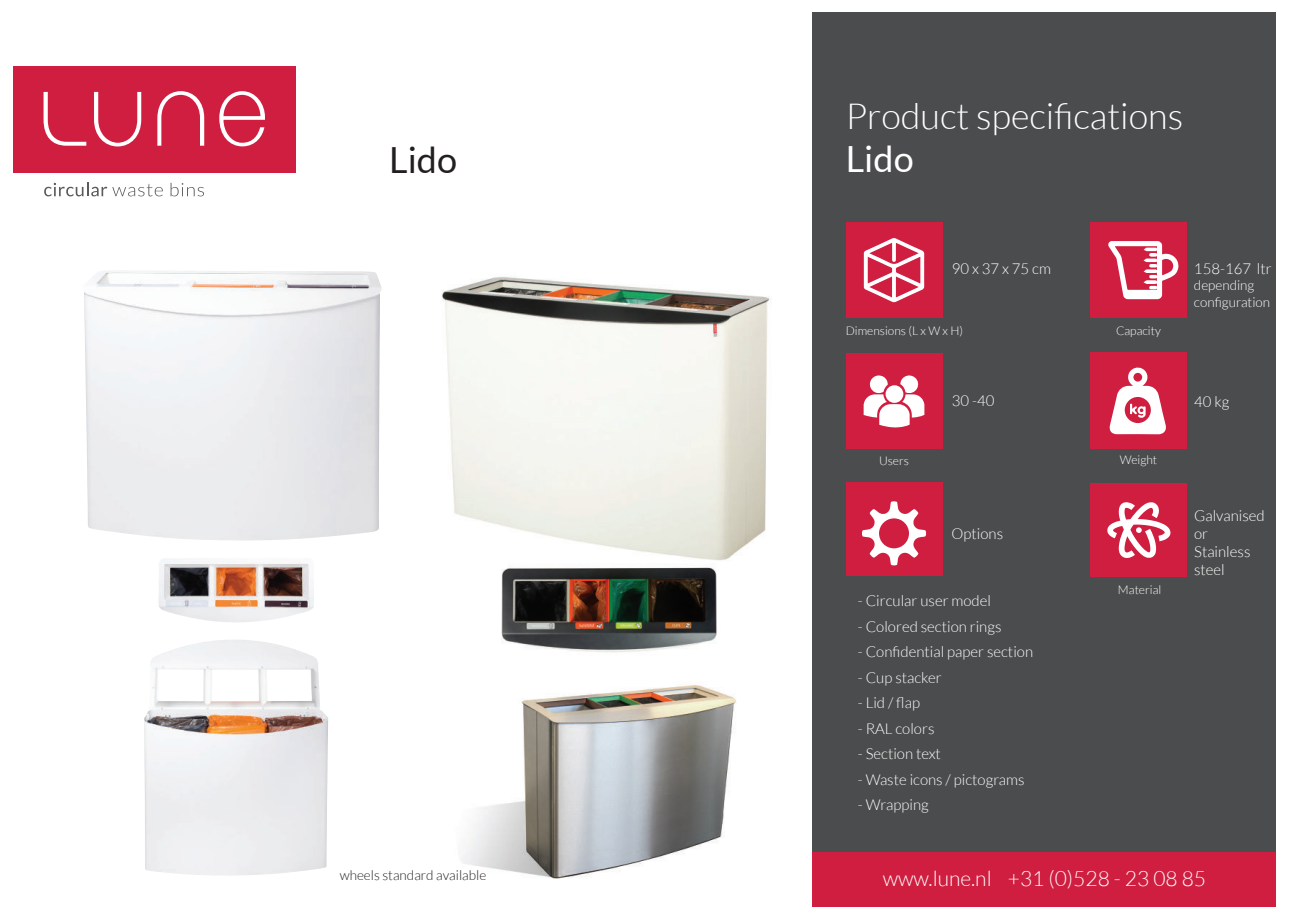
<style>
.page{position:relative;width:1289px;height:919px;background:#fff}
.page>*{position:absolute;margin:0;border:0;box-sizing:border-box;transform-origin:0 0}
.t1{font:300 36px "Lato";color:#fff}
.t2{font:36px "Lato";color:#231f20}
.t3{font:36px "Lato";color:#fff}
.t4{font:300 21px "Lato";color:#fff}
.t5{font:300 15px/18px "Lato";color:#fff}
.t6{font:300 13.5px "Lato";color:#231f20}
.t7{font:300 13.5px/16.2px "Lato";color:#fff}
.t8{font:300 12px "Lato";color:#fff}
</style>
<div class="page">
<div style="left:812px;top:852px;width:464px;height:54px;background:#d01e40"></div>
<div style="left:13px;top:66px;width:282px;height:106px;background:#d01e41"></div>
<svg style="left:44px;top:92px;width:42px;height:54px"></svg>
<svg style="left:94px;top:92px;width:47px;height:54px"></svg>
<svg style="left:157px;top:91px;width:47px;height:55px"></svg>
<svg style="left:219px;top:91px;width:46px;height:55px"></svg>
<svg style="left:44px;top:183px;width:119px;height:13px"></svg>
<svg style="left:170px;top:183px;width:34px;height:13px"></svg>
<div style="left:812px;top:13px;width:464px;height:839px;background:#4b4c4d"></div>
<div style="left:1090px;top:222px;width:96px;height:96px;background:#d01e40"></div>
<svg style="left:1108px;top:241px;width:71px;height:59px"></svg>
<div style="left:1089px;top:483px;width:97px;height:94px;background:#d01e40"></div>
<svg style="left:1107px;top:502px;width:63px;height:56px"></svg>
<div style="left:845px;top:482px;width:97px;height:94px;background:#d01e40"></div>
<svg style="left:862px;top:501px;width:64px;height:64px"></svg>
<div style="left:845px;top:222px;width:97px;height:96px;background:#d01e40"></div>
<svg style="left:863px;top:238px;width:61px;height:64px"></svg>
<div style="left:1090px;top:352px;width:96px;height:97px;background:#d01e40"></div>
<svg style="left:1109px;top:367px;width:57px;height:67px"></svg>
<div style="left:845px;top:354px;width:97px;height:95px;background:#d01e40"></div>
<svg style="left:863px;top:375px;width:61px;height:52px"></svg>
<img style="left:84px;top:271px;width:298px;height:269px">
<img style="left:144px;top:640px;width:184px;height:235px">
<img style="left:158px;top:559px;width:156px;height:63px">
<img style="left:442px;top:277px;width:329px;height:284px">
<img style="left:501px;top:567px;width:216px;height:86px">
<img style="left:461px;top:685px;width:275px;height:194px">
<h1 class="t2" style="left:389px;top:139px;width:69px">Lido</h1>
<p class="t6" style="left:340px;top:868px;width:148px">wheels standard available</p>
<h1 class="t1" style="left:845px;top:97px;width:339px">Product specifications</h1>
<h1 class="t3" style="left:845px;top:139px;width:69px">Lido</h1>
<p class="t5" style="left:951px;top:260px;width:101px">90 x 37 x 75 cm</p>
<p class="t8" style="left:845px;top:325px;width:119px">Dimensions (L x W x H)</p>
<p class="t8" style="left:879px;top:456px;width:32px">Users</p>
<p class="t5" style="left:951px;top:393px;width:44px">30 -40</p>
<p class="t5" style="left:951px;top:525px;width:53px">Options</p>
<p class="t5" style="left:857px;top:591px;width:135px">- Circular user model</p>
<p class="t5" style="left:857px;top:618px;width:145px">- Colored section rings</p>
<p class="t5" style="left:857px;top:642px;width:177px">- Confidential paper section</p>
<p class="t5" style="left:857px;top:668px;width:85px">- Cup stacker</p>
<p class="t5" style="left:857px;top:693px;width:64px">- Lid / flap</p>
<p class="t5" style="left:857px;top:720px;width:78px">- RAL colors</p>
<p class="t5" style="left:857px;top:745px;width:85px">- Section text</p>
<p class="t5" style="left:857px;top:770px;width:168px">- Waste icons / pictograms</p>
<p class="t5" style="left:857px;top:795px;width:72px">- Wrapping</p>
<p class="t8" style="left:1115px;top:324px;width:46px">Capacity</p>
<p class="t8" style="left:1119px;top:455px;width:39px">Weight</p>
<p class="t8" style="left:1117px;top:583px;width:45px">Material</p>
<p class="t5" style="left:1193px;top:261px;width:79px">158-167 ltr</p>
<p class="t7" style="left:1193px;top:278px;width:78px">depending configuration</p>
<p class="t5" style="left:1194px;top:393px;width:37px">40 kg</p>
<p class="t5" style="left:1194px;top:507px;width:72px">Galvanised or<br>Stainless steel</p>
<h2 class="t4" style="left:882px;top:866px;width:325px">www.lune.nl +31 (0)528 - 23 08 85</h2>
</div>
